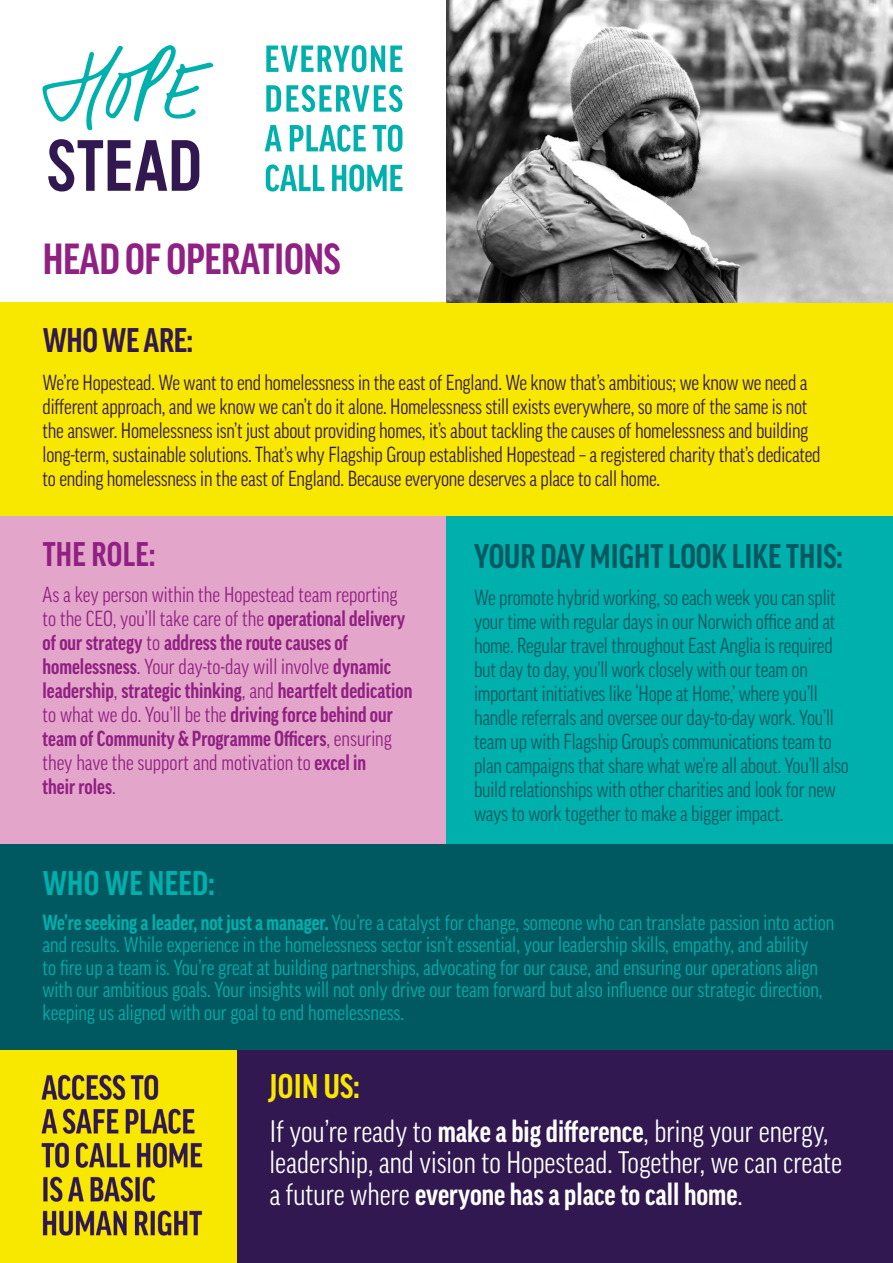
<style>
.page{position:relative;width:893px;height:1263px;background:#fff}
.page>*{position:absolute;margin:0;border:0;box-sizing:border-box;transform-origin:0 0}
.t1{font:700 condensed 42px "Good Pro";letter-spacing:-.01em;color:#902082}
.t2{font:700 condensed 33px "Good Pro";color:#005961}
.t3{font:700 condensed 33px "Good Pro";letter-spacing:.01em;color:#00b0ad}
.t4{font:700 condensed 33px "Good Pro";letter-spacing:-.01em;color:#321850}
.t5{font:700 condensed 33px "Good Pro";letter-spacing:.01em;color:#902082}
.t6{font:700 condensed 33px "Good Pro";letter-spacing:.01em;color:#f8e800}
.t7{font:condensed 30px/31.5px "Good Pro";color:#fff}
.t8{font:condensed 21px/24px "Good Pro";letter-spacing:-.01em;color:#321850}
.t9{font:condensed 21px/24px "Good Pro";letter-spacing:-.01em;color:#005961}
.t10{font:condensed 21px/22.5px "Good Pro";color:#00b0ad}
.t11{font:700 condensed 21px/24px "Good Pro";color:#902082}
.s1{font-weight:400}
.s2{font-weight:700}
</style>
<div class="page">
<svg style="left:42px;top:45px;width:172px;height:85px"></svg>
<svg style="left:48px;top:139px;width:151px;height:52px"></svg>
<svg style="left:266px;top:164px;width:136px;height:27px"></svg>
<svg style="left:373px;top:125px;width:29px;height:27px"></svg>
<svg style="left:290px;top:125px;width:76px;height:27px"></svg>
<svg style="left:265px;top:125px;width:17px;height:26px"></svg>
<svg style="left:266px;top:45px;width:136px;height:27px"></svg>
<svg style="left:266px;top:85px;width:136px;height:27px"></svg>
<div style="left:0;top:302px;width:893px;height:215px;background:#f8e800"></div>
<div style="left:0;top:517px;width:446px;height:327px;background:#e4a5ca"></div>
<div style="left:0;top:844px;width:893px;height:206px;background:#005961"></div>
<div style="left:0;top:1050px;width:893px;height:213px;background:#321850"></div>
<div style="left:446px;top:517px;width:447px;height:327px;background:#00b0ad"></div>
<div style="left:0;top:1050px;width:237px;height:213px;background:#f8e800"></div>
<img style="left:41px;top:1074px;width:162px;height:162px">
<img style="left:446px;top:0;width:447px;height:302px">
<h1 class="t1" style="left:43px;top:236px;width:299px">HEAD OF OPERATIONS</h1>
<h2 class="t4" style="left:43px;top:322px;width:152px">WHO WE ARE:</h2>
<p class="t8" style="left:43px;top:370px;width:780px">We’re Hopestead. We want to end homelessness in the east of England. We know that’s ambitious; we know we need a different approach, and we know we can’t do it alone. Homelessness still exists everywhere, so more of the same is not the answer. Homelessness isn’t just about providing homes, it’s about tackling the causes of homelessness and building long-term, sustainable solutions. That’s why Flagship Group established Hopestead – a registered charity that’s dedicated to ending homelessness in the east of England. Because everyone deserves a place to call home.</p>
<h2 class="t5" style="left:43px;top:535px;width:114px">THE ROLE:</h2>
<p class="t11" style="left:43px;top:583px;width:371px"><span class="s1">As a key person within the Hopestead team reporting to the CEO, you’ll take care of the</span> operational delivery of our strategy <span class="s1">to</span> address the route causes of homelessness<span class="s1">. Your day-to-day will involve</span> dynamic leadership<span class="s1">,</span> strategic thinking<span class="s1">, and</span> heartfelt dedication <span class="s1">to what we do. You’ll be the</span> driving force behind our team of Community &amp; Programme Officers<span class="s1">, ensuring they have the support and motivation to</span> excel in<br>their roles<span class="s1">.</span></p>
<h2 class="t2" style="left:474px;top:538px;width:370px">YOUR DAY MIGHT LOOK LIKE THIS:</h2>
<p class="t9" style="left:474px;top:585px;width:376px">We promote hybrid working, so each week you can split your time with regular days in our Norwich office and at home. Regular travel throughout East Anglia is required but day to day, you’ll work closely with our team on important initiatives like ‘Hope at Home,’ where you’ll handle referrals and oversee our day-to-day work. You’ll team up with Flagship Group’s communications team to plan campaigns that share what we’re all about. You’ll also build relationships with other charities and look for new ways to work together to make a bigger impact.</p>
<h2 class="t3" style="left:43px;top:864px;width:173px">WHO WE NEED:</h2>
<p class="t10" style="left:43px;top:911px;width:793px"><span class="s2">We’re seeking a leader, not just a manager.</span> You’re a catalyst for change, someone who can translate passion into action and results. While experience in the homelessness sector isn’t essential, your leadership skills, empathy, and ability<br>to fire up a team is. You’re great at building partnerships, advocating for our cause, and ensuring our operations align with our ambitious goals. Your insights will not only drive our team forward but also influence our strategic direction, keeping us aligned with our goal to end homelessness.</p>
<h2 class="t6" style="left:269px;top:1067px;width:92px">JOIN US:</h2>
<h3 class="t7" style="left:269px;top:1115px;width:574px">If you’re ready to <span class="s2">make a big difference</span>, bring your energy, leadership, and vision to Hopestead. Together, we can create a future where <span class="s2">everyone has a place to call home</span>.</h3>
</div>
